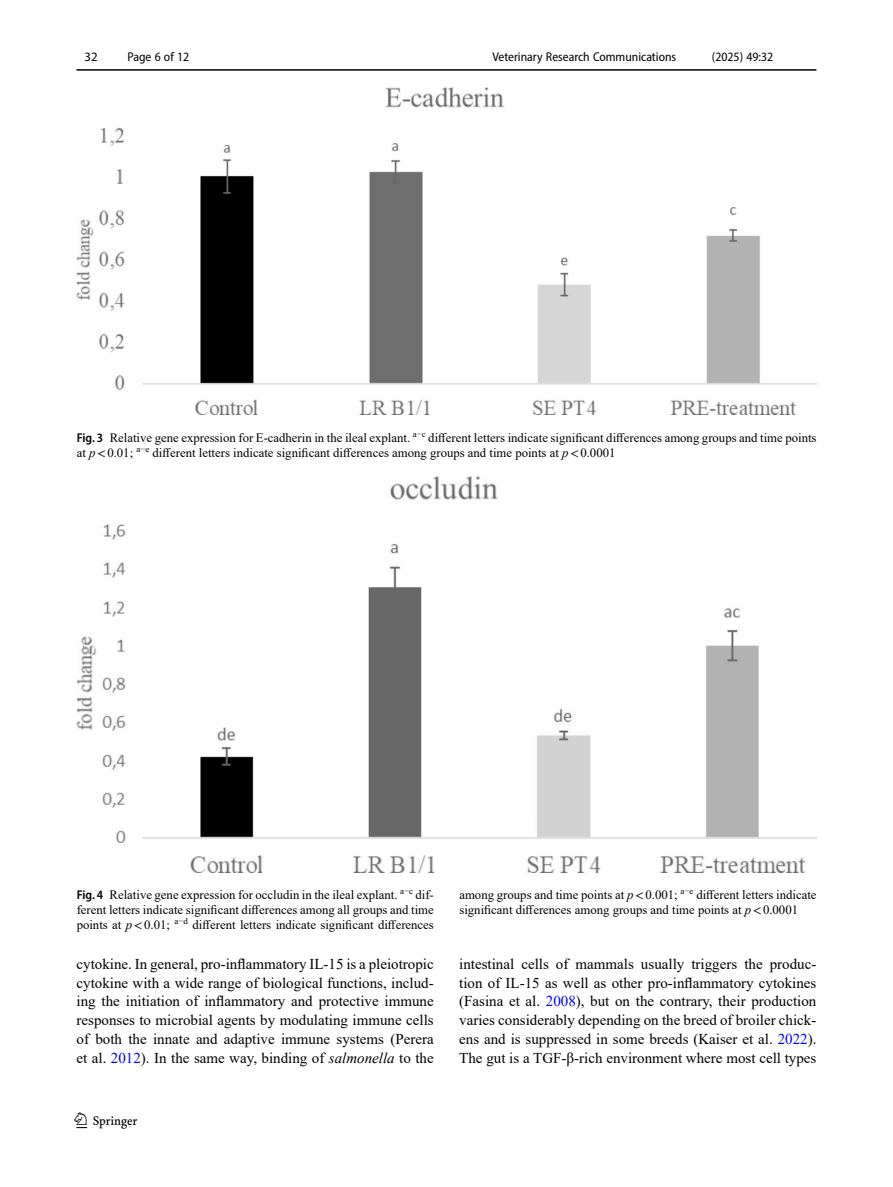
<style>
.page{position:relative;width:893px;height:1187px;background:#fff}
.page>*{position:absolute;margin:0;border:0;box-sizing:border-box;transform-origin:0 0}
.t1{font:22.5px "Springnew";color:#000}
.Body_Text_Indent{font:15px/18.8px "Times New Roman";color:#000;text-align:justify}
.Figure_Caption{font:12.75px/15px "Times New Roman";color:#000}
.t2{font:semi-condensed 12.75px "Myriad Pro";color:#000}
.t3{font:12.75px "Myriad Pro";color:#000}
.s1{font-family:"Myriad Pro";font-weight:600;font-stretch:semi-condensed}
.s2{font-style:italic}
.s3{font-family:"STIX"}
.s4{color:#00f}
</style>
<div class="page">
<hr style="left:77px;top:69px;width:739px;height:2px;background:#000">
<img style="left:77px;top:477px;width:740px;height:395px">
<img style="left:77px;top:87px;width:740px;height:328px">
<p class="t3" style="left:85px;top:48px;width:15px">32</p>
<p class="t2" style="left:127px;top:49px;width:63px">Page 6 of 12</p>
<p class="t2" style="left:492px;top:49px;width:185px">Veterinary Research Communications</p>
<p class="t2" style="left:712px;top:49px;width:63px">(2025) 49:32</p>
<p class="Figure_Caption" style="left:77px;top:430px;width:741px"><span class="s1">Fig. 3</span> Relative gene expression for E-cadherin in the ileal explant. <sup>a−c</sup> different letters indicate significant differences among groups and time points at <span class="s2">p</span><span class="s3">&lt;</span>0.01; <sup>a−e</sup> different letters indicate significant differences among groups and time points at <span class="s2">p</span><span class="s3">&lt;</span>0.0001</p>
<p class="Figure_Caption" style="left:77px;top:887px;width:359px;text-align:justify"><span class="s1">Fig. 4</span> Relative gene expression for occludin in the ileal explant. <sup>a−c</sup> dif&shy;ferent letters indicate significant differences among all groups and time points at <span class="s2">p</span><span class="s3">&lt;</span>0.01; <sup>a−d</sup> different letters indicate significant differences</p>
<p class="Figure_Caption" style="left:459px;top:887px;width:359px">among groups and time points at <span class="s2">p</span><span class="s3">&lt;</span>0.001; <sup>a−e</sup> different letters indicate significant differences among groups and time points at <span class="s2">p</span><span class="s3">&lt;</span>0.0001</p>
<p class="Body_Text_Indent" style="left:77px;top:953px;width:359px">cytokine. In general, pro-inflammatory IL-15 is a pleiotropic cytokine with a wide range of biological functions, includ&shy;ing the initiation of inflammatory and protective immune responses to microbial agents by modulating immune cells of both the innate and adaptive immune systems (Perera et al. <span class="s4">2012</span>). In the same way, binding of <span class="s2">salmonella</span> to the</p>
<h1 class="t1" style="left:77px;top:1107px;width:63px">1 3</h1>
<p class="Body_Text_Indent" style="left:459px;top:953px;width:359px">intestinal cells of mammals usually triggers the produc&shy;tion of IL-15 as well as other pro-inflammatory cytokines (Fasina et al. <span class="s4">2008</span>), but on the contrary, their production varies considerably depending on the breed of broiler chick&shy;ens and is suppressed in some breeds (Kaiser et al. <span class="s4">2022</span>).<br>The gut is a TGF-β-rich environment where most cell types</p>
</div>
